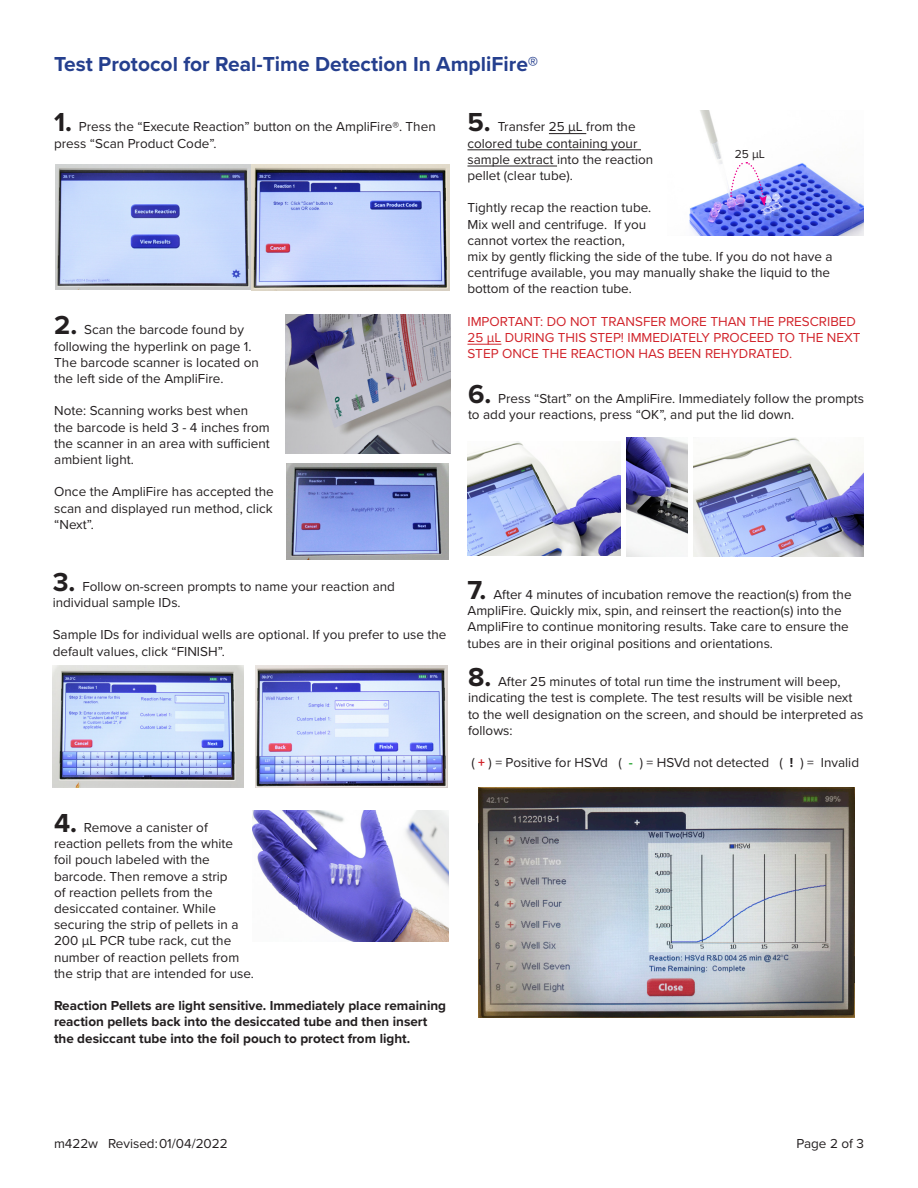
<style>
.page{position:relative;width:918px;height:1188px;background:#fff}
.page>*{position:absolute;margin:0;border:0;box-sizing:border-box;transform-origin:0 0}
.t1{font:700 21px "Proxima Nova";color:#253f8e}
.t2{font:13.5px/16.2px "Proxima Nova";color:#231f20}
.t3{font:700 13.5px/16.2px "Proxima Nova";color:#231f20}
.t4{font:13.5px/16.2px "Proxima Nova";color:#d1232a}
.t5{font:12px "Proxima Nova";color:#231f20}
.s1{font-weight:700;font-size:27px}
.s2{font-weight:700;color:#d1232a}
.s3{font-weight:700;color:#40ae49}
.s4{font-weight:700}
</style>
<div class="page">
<hr style="left:549px;top:133px;width:37px;height:1px;background:#231f20">
<hr style="left:467px;top:149px;width:174px;height:1px;background:#231f20">
<hr style="left:467px;top:166px;width:90px;height:1px;background:#231f20">
<hr style="left:467px;top:344px;width:34px;height:1px;background:#d1232a">
<img style="left:627px;top:438px;width:61px;height:118px">
<img style="left:55px;top:165px;width:394px;height:125px">
<img style="left:689px;top:110px;width:175px;height:125px">
<img style="left:253px;top:811px;width:196px;height:130px">
<svg style="left:729px;top:161px;width:38px;height:45px"></svg>
<img style="left:286px;top:463px;width:163px;height:97px">
<img style="left:53px;top:666px;width:191px;height:122px">
<img style="left:256px;top:666px;width:192px;height:122px">
<img style="left:467px;top:442px;width:154px;height:113px">
<img style="left:693px;top:437px;width:171px;height:119px">
<img style="left:478px;top:788px;width:376px;height:229px">
<img style="left:285px;top:315px;width:165px;height:139px">
<p class="t1" style="left:54px;top:48px;width:486px">Test Protocol for Real-Time Detection In AmpliFire®</p>
<p class="t2" style="left:54px;top:118px;width:383px"><span class="s1">1.</span> Press the “Execute Reaction” button on the AmpliFire®. Then press “Scan Product Code”.</p>
<p class="t2" style="left:54px;top:321px;width:206px"><span class="s1">2.</span> Scan the barcode found by following the hyperlink on page 1.<br>The barcode scanner is located on the left side of the AmpliFire.</p>
<p class="t2" style="left:54px;top:402px;width:217px">Note: Scanning works best when the barcode is held 3 - 4 inches from the scanner in an area with sufficient ambient light.</p>
<p class="t2" style="left:54px;top:483px;width:221px;text-align:justify">Once the AmpliFire has accepted the scan and displayed run method, click “Next”.</p>
<p class="t2" style="left:53px;top:578px;width:344px"><span class="s1">3.</span> Follow on-screen prompts to name your reaction and individual sample IDs.</p>
<p class="t2" style="left:53px;top:626px;width:395px">Sample IDs for individual wells are optional. If you prefer to use the default values, click “FINISH”.</p>
<p class="t2" style="left:54px;top:819px;width:202px"><span class="s1">4.</span> Remove a canister of reaction pellets from the white foil pouch labeled with the barcode. Then remove a strip<br>of reaction pellets from the desiccated container. While securing the strip of pellets in a<br>200 µL PCR tube rack, cut the number of reaction pellets from the strip that are intended for use.</p>
<p class="t3" style="left:54px;top:997px;width:394px">Reaction Pellets are light sensitive. Immediately place remaining reaction pellets back into the desiccated tube and then insert the desiccant tube into the foil pouch to protect from light.</p>
<p class="t2" style="left:467px;top:118px;width:187px"><span class="s1">5.</span> Transfer 25 µL from the colored tube containing your sample extract into the reaction pellet (clear tube).</p>
<p class="t2" style="left:467px;top:199px;width:367px">Tightly recap the reaction tube.<br>Mix well and centrifuge. If you<br>cannot vortex the reaction,<br>mix by gently flicking the side of the tube. If you do not have a centrifuge available, you may manually shake the liquid to the bottom of the reaction tube.</p>
<p class="t4" style="left:467px;top:313px;width:395px">IMPORTANT: DO NOT TRANSFER MORE THAN THE PRESCRIBED<br>25 µL DURING THIS STEP! IMMEDIATELY PROCEED TO THE NEXT<br>STEP ONCE THE REACTION HAS BEEN REHYDRATED.</p>
<p class="t5" style="left:735px;top:146px;width:32px">25 µL</p>
<p class="t2" style="left:468px;top:390px;width:398px"><span class="s1">6.</span> Press “Start” on the AmpliFire. Immediately follow the prompts to add your reactions, press “OK”, and put the lid down.</p>
<p class="t2" style="left:467px;top:586px;width:386px"><span class="s1">7.</span> After 4 minutes of incubation remove the reaction(s) from the AmpliFire. Quickly mix, spin, and reinsert the reaction(s) into the AmpliFire to continue monitoring results. Take care to ensure the tubes are in their original positions and orientations.</p>
<p class="t2" style="left:468px;top:673px;width:397px"><span class="s1">8.</span> After 25 minutes of total run time the instrument will beep, indicating the test is complete. The test results will be visible next to the well designation on the screen, and should be interpreted as follows:</p>
<p class="t2" style="left:471px;top:754px;width:389px">( <span class="s2">+</span> ) = Positive for HSVd ( <span class="s3">-</span> ) = HSVd not detected ( <span class="s4">!</span> ) = Invalid</p>
<p class="t2" style="left:54px;top:1135px;width:175px">m422w Revised: 01/04/2022</p>
<p class="t2" style="left:796px;top:1135px;width:69px">Page 2 of 3</p>
</div>
